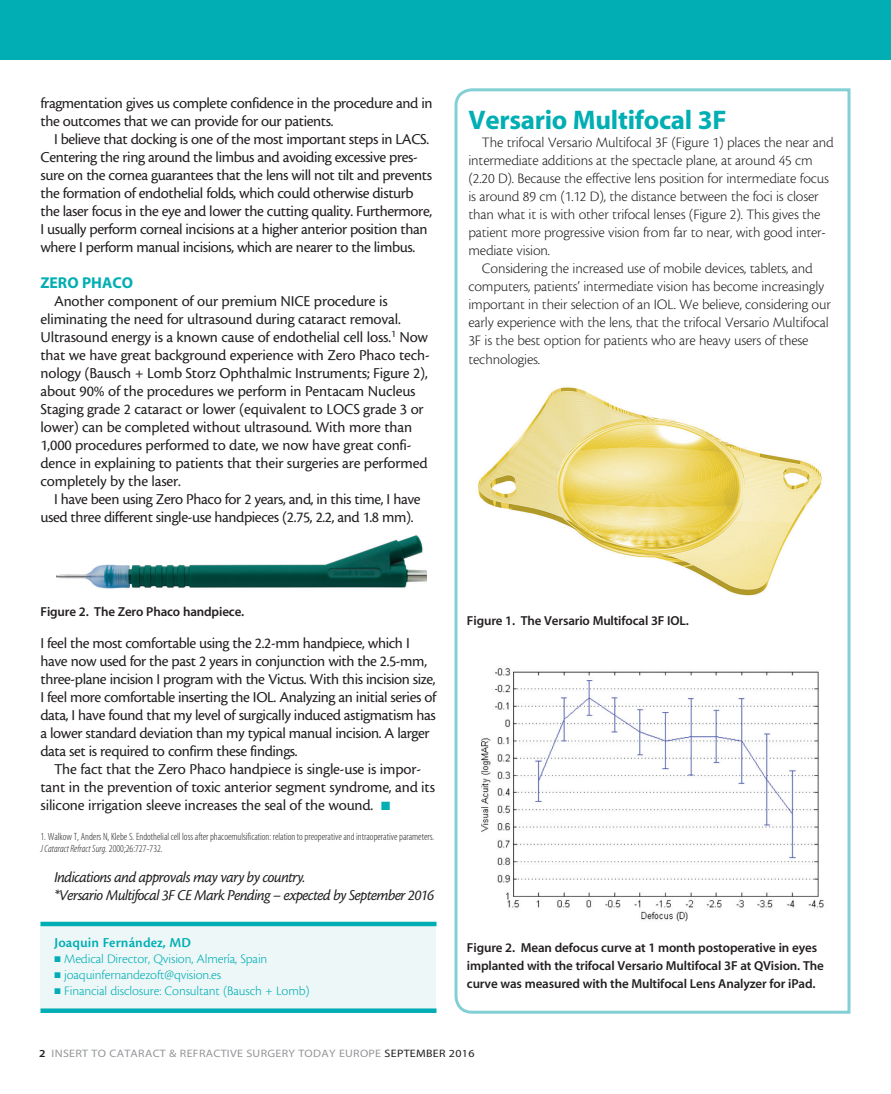
<style>
.page{position:relative;width:891px;height:1094px;background:#fff}
.page>*{position:absolute;margin:0;border:0;box-sizing:border-box;transform-origin:0 0}
.sidebar_deck{font:27px "Myriad MM 700 600";letter-spacing:-.01em;color:#00aeb3}
.body{font:15.75px/18px "Cronos MM 408 10";letter-spacing:-.025em;color:#231f20}
.body-2{font:15.75px "Cronos MM It 408 10";letter-spacing:-.04em;color:#231f20}
.subhead{font:15.75px "Myriad MM 700 600";color:#00aeb3}
.sidebar_body{font:15px/18px "Cronos MM 250 10";letter-spacing:-.01em;color:#231f20}
.bio_name{font:14.25px "Cronos MM 574 9";letter-spacing:.005em;color:#00aeb3}
.bio_info{font:13.5px "Cronos MM 250 9";letter-spacing:-.01em;color:#00aeb3}
.t1{font:13.05px/18px "Myriad MM 565 600";letter-spacing:-.01em;color:#231f20}
.t2{font:10.8px "Myriad MM 400 600";letter-spacing:.025em;color:#939598;scale:1.11 1}
.footnote{font:10.5px/12px "Myriad MM 215 300";color:#231f20}
.s1{color:#00aeb3}
.s2{font-family:"Myriad MM It 215 300"}
.s3{font-family:"Myriad MM 565 600";color:#231f20}
.s4{color:#231f20}
</style>
<div class="page">
<div style="left:0;top:0;width:891px;height:59px;background:#00aeb3"></div>
<div style="left:40px;top:926px;width:396px;height:82px;background:#edf7f8"></div>
<div style="left:40px;top:921px;width:396px;height:5px;background:#00aeb3"></div>
<svg style="left:40px;top:1008px;width:396px;height:4px;fill:#00aeb3"></svg>
<img style="left:56px;top:535px;width:371px;height:54px">
<svg style="left:454px;top:88px;width:397px;height:926px"></svg>
<div style="left:467px;top:108px;width:368px;height:396px;background:#fff"></div>
<img style="left:468px;top:387px;width:366px;height:228px">
<img style="left:468px;top:660px;width:366px;height:266px">
<p class="body" style="left:40px;top:94px;width:394px">fragmentation gives us complete confidence in the procedure and in the outcomes that we can provide for our patients.</p>
<p class="body" style="left:40px;top:130px;width:393px;text-indent:14px">I believe that docking is one of the most important steps in LACS.<br>Centering the ring around the limbus and avoiding excessive pres&shy;sure on the cornea guarantees that the lens will not tilt and prevents the formation of endothelial folds, which could otherwise disturb the laser focus in the eye and lower the cutting quality. Furthermore, I usually perform corneal incisions at a higher anterior position than where I perform manual incisions, which are nearer to the limbus.</p>
<p class="subhead" style="left:40px;top:275px;width:94px">ZERO PHACO</p>
<p class="body" style="left:40px;top:292px;width:391px;text-indent:14px">Another component of our premium NICE procedure is eliminating the need for ultrasound during cataract removal.<br>Ultrasound energy is a known cause of endothelial cell loss.<sup>1</sup> Now that we have great background experience with Zero Phaco tech&shy;nology (Bausch + Lomb Storz Ophthalmic Instruments; Figure 2), about 90% of the procedures we perform in Pentacam Nucleus Staging grade 2 cataract or lower (equivalent to LOCS grade 3 or lower) can be completed without ultrasound. With more than 1,000 procedures performed to date, we now have great confi&shy;dence in explaining to patients that their surgeries are performed completely by the laser.</p>
<p class="body" style="left:40px;top:490px;width:382px;text-indent:14px">I have been using Zero Phaco for 2 years, and, in this time, I have used three different single-use handpieces (2.75, 2.2, and 1.8 mm).</p>
<p class="sidebar_deck" style="left:468px;top:107px;width:260px">Versario Multifocal 3F</p>
<p class="sidebar_body" style="left:468px;top:134px;width:367px;text-indent:14px">The trifocal Versario Multifocal 3F (Figure 1) places the near and intermediate additions at the spectacle plane, at around 45 cm (2.20 D). Because the effective lens position for intermediate focus is around 89 cm (1.12 D), the distance between the foci is closer than what it is with other trifocal lenses (Figure 2). This gives the patient more progressive vision from far to near, with good inter&shy;mediate vision.</p>
<p class="sidebar_body" style="left:468px;top:260px;width:364px;text-indent:14px">Considering the increased use of mobile devices, tablets, and computers, patients’ intermediate vision has become increasingly important in their selection of an IOL. We believe, considering our early experience with the lens, that the trifocal Versario Multifocal 3F is the best option for patients who are heavy users of these technologies.</p>
<p class="t1" style="left:40px;top:603px;width:205px">Figure 2. The Zero Phaco handpiece.</p>
<p class="body" style="left:40px;top:634px;width:397px">I feel the most comfortable using the 2.2-mm handpiece, which I have now used for the past 2 years in conjunction with the 2.5-mm, three-plane incision I program with the Victus. With this incision size, I feel more comfortable inserting the IOL. Analyzing an initial series of data, I have found that my level of surgically induced astigmatism has a lower standard deviation than my typical manual incision. A larger data set is required to confirm these findings.</p>
<p class="body" style="left:40px;top:760px;width:396px;text-indent:14px">The fact that the Zero Phaco handpiece is single-use is impor&shy;tant in the prevention of toxic anterior segment syndrome, and its silicone irrigation sleeve increases the seal of the wound. <span class="s1">■</span></p>
<p class="footnote" style="left:40px;top:831px;width:395px">1. Walkow T, Anders N, Klebe S. Endothelial cell loss after phacoemulsification: relation to preoperative and intraoperative parameters.<br><span class="s2">J Cataract Refract Surg.</span> 2000;26:727-732.</p>
<p class="body-2" style="left:54px;top:869px;width:253px">Indications and approvals may vary by country.</p>
<p class="body-2" style="left:54px;top:887px;width:382px">*Versario Multifocal 3F CE Mark Pending – expected by September 2016</p>
<p class="bio_name" style="left:55px;top:935px;width:138px">Joaquin Fernández, MD</p>
<p class="bio_info" style="left:55px;top:952px;width:214px">■ Medical Director, Qvision, Almería, Spain</p>
<p class="bio_info" style="left:55px;top:967px;width:168px">■ joaquinfernandezoft@qvision.es</p>
<p class="bio_info" style="left:55px;top:983px;width:257px">■ Financial disclosure: Consultant (Bausch + Lomb)</p>
<p class="t1" style="left:467px;top:612px;width:224px">Figure 1. The Versario Multifocal 3F IOL.</p>
<p class="t1" style="left:467px;top:939px;width:358px">Figure 2. Mean defocus curve at 1 month postoperative in eyes implanted with the trifocal Versario Multifocal 3F at QVision. The curve was measured with the Multifocal Lens Analyzer for iPad.</p>
<p class="t2" style="left:39px;top:1048px;width:394px"><span class="s3">2</span> INSERT TO CATARACT &amp; REFRACTIVE SURGERY TODAY EUROPE <span class="s4">SEPTEMBER 2016</span></p>
</div>
